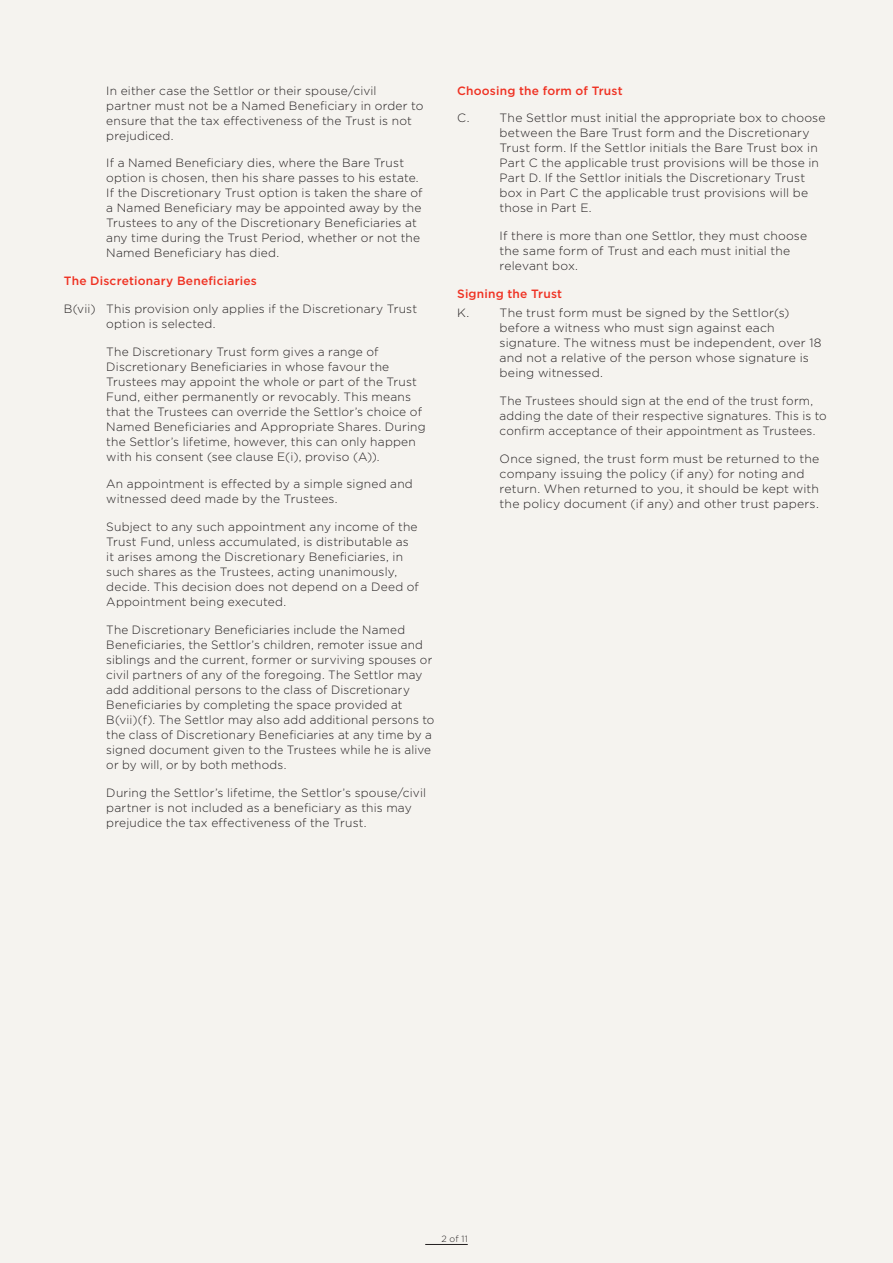
<style>
.page{position:relative;width:893px;height:1263px;background:#f5f3ef}
.page>*{position:absolute;margin:0;border:0;box-sizing:border-box;transform-origin:0 0}
.Body_text{font:300 12px/15px "Gotham";letter-spacing:.015em;color:#231f20}
.Body_text-2{font:500 12px "Gotham";letter-spacing:.015em;color:#ef3122}
.Subhead_Red{font:500 12px "Gotham";letter-spacing:.02em;color:#ef3122}
.t1{font:300 9px "Gotham";color:#231f20}
</style>
<div class="page">
<hr style="left:425px;top:1244px;width:43px;height:1px;background:#231f20">
<p class="Body_text" style="left:106px;top:83px;width:319px">In either case the Settlor or their spouse/civil partner must not be a Named Beneficiary in order to ensure that the tax effectiveness of the Trust is not prejudiced.</p>
<p class="Body_text" style="left:106px;top:155px;width:318px">If a Named Beneficiary dies, where the Bare Trust option is chosen, then his share passes to his estate.<br>If the Discretionary Trust option is taken the share of a Named Beneficiary may be appointed away by the Trustees to any of the Discretionary Beneficiaries at any time during the Trust Period, whether or not the Named Beneficiary has died.</p>
<p class="Body_text-2" style="left:64px;top:273px;width:195px">The Discretionary Beneficiaries</p>
<p class="Body_text" style="left:106px;top:301px;width:312px;text-indent:-43px">B(vii) This provision only applies if the Discretionary Trust option is selected.</p>
<p class="Body_text" style="left:106px;top:344px;width:321px">The Discretionary Trust form gives a range of Discretionary Beneficiaries in whose favour the Trustees may appoint the whole or part of the Trust Fund, either permanently or revocably. This means that the Trustees can override the Settlor’s choice of Named Beneficiaries and Appropriate Shares. During the Settlor’s lifetime, however, this can only happen with his consent (see clause E(i), proviso (A)).</p>
<p class="Body_text" style="left:106px;top:476px;width:308px">An appointment is effected by a simple signed and witnessed deed made by the Trustees.</p>
<p class="Body_text" style="left:106px;top:519px;width:314px">Subject to any such appointment any income of the Trust Fund, unless accumulated, is distributable as it arises among the Discretionary Beneficiaries, in such shares as the Trustees, acting unanimously, decide. This decision does not depend on a Deed of Appointment being executed.</p>
<p class="Body_text" style="left:106px;top:622px;width:330px">The Discretionary Beneficiaries include the Named Beneficiaries, the Settlor’s children, remoter issue and siblings and the current, former or surviving spouses or civil partners of any of the foregoing. The Settlor may add additional persons to the class of Discretionary Beneficiaries by completing the space provided at B(vii)(f). The Settlor may also add additional persons to the class of Discretionary Beneficiaries at any time by a signed document given to the Trustees while he is alive or by will, or by both methods.</p>
<p class="Body_text" style="left:106px;top:785px;width:321px">During the Settlor’s lifetime, the Settlor’s spouse/civil partner is not included as a beneficiary as this may prejudice the tax effectiveness of the Trust.</p>
<p class="Body_text-2" style="left:457px;top:83px;width:167px">Choosing the form of Trust</p>
<p class="Body_text" style="left:457px;top:110px;width:14px">C.</p>
<p class="Body_text" style="left:500px;top:110px;width:327px">The Settlor must initial the appropriate box to choose between the Bare Trust form and the Discretionary Trust form. If the Settlor initials the Bare Trust box in Part C the applicable trust provisions will be those in Part D. If the Settlor initials the Discretionary Trust box in Part C the applicable trust provisions will be those in Part E.</p>
<p class="Body_text" style="left:500px;top:228px;width:309px">If there is more than one Settlor, they must choose the same form of Trust and each must initial the relevant box.</p>
<p class="Subhead_Red" style="left:457px;top:286px;width:107px">Signing the Trust</p>
<p class="Body_text" style="left:457px;top:305px;width:14px">K.</p>
<p class="Body_text" style="left:500px;top:305px;width:323px">The trust form must be signed by the Settlor(s) before a witness who must sign against each signature. The witness must be independent, over 18 and not a relative of the person whose signature is being witnessed.</p>
<p class="Body_text" style="left:500px;top:393px;width:329px">The Trustees should sign at the end of the trust form, adding the date of their respective signatures. This is to confirm acceptance of their appointment as Trustees.</p>
<p class="Body_text" style="left:500px;top:451px;width:321px">Once signed, the trust form must be returned to the company issuing the policy (if any) for noting and return. When returned to you, it should be kept with the policy document (if any) and other trust papers.</p>
<p class="t1" style="left:442px;top:1233px;width:28px">2 of 11</p>
</div>
